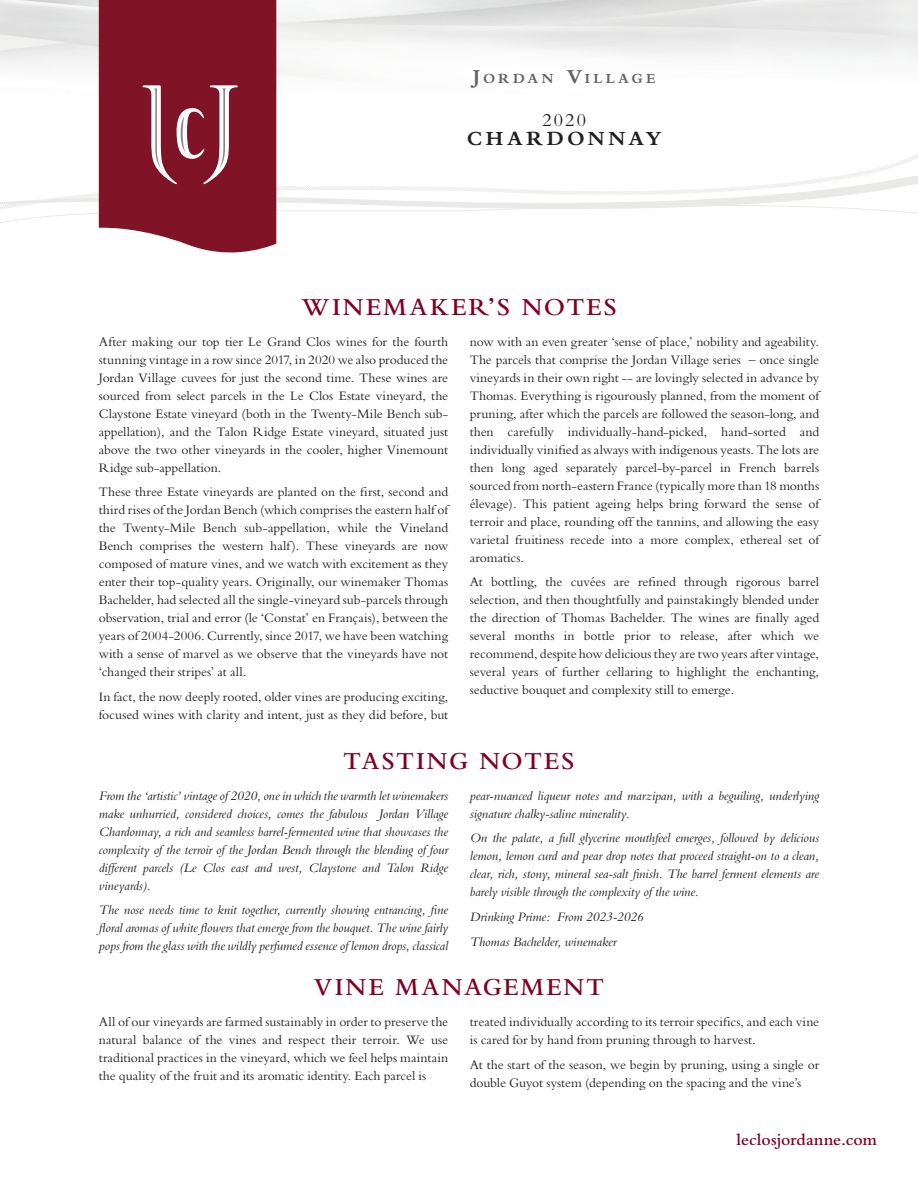
<style>
.page{position:relative;width:918px;height:1188px;background:#fff}
.page>*{position:absolute;margin:0;border:0;box-sizing:border-box;transform-origin:0 0}
.t1{font:600 25.5px "Bembo";letter-spacing:.085em;color:#820123}
.t2{font:700 21px "Bembo";letter-spacing:.155em;color:#231f20}
.t3{font:18.9px "Bembo";color:#231f20}
.t4{font:600 17.25px "Bembo";color:#820123}
.t5{font:700 14.55px "Bembo";letter-spacing:.245em;color:#636366}
.t6{font:13.5px/18px "Bembo";letter-spacing:-.005em;color:#231f20;text-align:justify}
.t7{font:italic 13.5px/18px "Bembo";letter-spacing:-.005em;color:#231f20;text-align:justify}
.s1{font-size:20.7px}
</style>
<div class="page">
<svg style="left:99px;top:0;width:177px;height:252px;fill:#811326"></svg>
<svg style="left:0;top:85px;width:918px;height:142px"></svg>
<p class="t5" style="left:473px;top:70px;width:184px"><span class="s1">J</span>ORDAN <span class="s1">V</span>ILLAGE</p>
<h3 class="t3" style="left:542px;top:109px;width:45px">2020</h3>
<h2 class="t2" style="left:467px;top:127px;width:196px">CHARDONNAY</h2>
<h1 class="t1" style="left:301px;top:293px;width:317px">WINEMAKER’S NOTES</h1>
<p class="t6" style="left:99px;top:332px;width:351px">After making our top tier Le Grand Clos wines for the fourth stunning vintage in a row since 2017, in 2020 we also produced the Jordan Village cuvees for just the second time. These wines are sourced from select parcels in the Le Clos Estate vineyard, the Claystone Estate vineyard (both in the Twenty-Mile Bench sub&shy;appellation), and the Talon Ridge Estate vineyard, situated just above the two other vineyards in the cooler, higher Vinemount Ridge sub-appellation.</p>
<p class="t6" style="left:99px;top:483px;width:351px">These three Estate vineyards are planted on the first, second and third rises of the Jordan Bench (which comprises the eastern half of the Twenty-Mile Bench sub-appellation, while the Vineland Bench comprises the western half). These vineyards are now composed of mature vines, and we watch with excitement as they enter their top-quality years. Originally, our winemaker Thomas Bachelder, had selected all the single-vineyard sub-parcels through observation, trial and error (le ‘Constat’ en Français), between the years of 2004-2006. Currently, since 2017, we have been watching with a sense of marvel as we observe that the vineyards have not ‘changed their stripes’ at all.</p>
<p class="t6" style="left:99px;top:688px;width:351px">In fact, the now deeply rooted, older vines are producing exciting, focused wines with clarity and intent, just as they did before, but</p>
<p class="t6" style="left:470px;top:332px;width:351px">now with an even greater ‘sense of place,’ nobility and ageability.<br>The parcels that comprise the Jordan Village series – once single vineyards in their own right -- are lovingly selected in advance by Thomas. Everything is rigourously planned, from the moment of pruning, after which the parcels are followed the season-long, and then carefully individually-hand-picked, hand-sorted and individually vinified as always with indigenous yeasts. The lots are then long aged separately parcel-by-parcel in French barrels sourced from north-eastern France (typically more than 18 months élevage). This patient ageing helps bring forward the sense of terroir and place, rounding off the tannins, and allowing the easy varietal fruitiness recede into a more complex, ethereal set of aromatics.</p>
<p class="t6" style="left:470px;top:573px;width:351px">At bottling, the cuvées are refined through rigorous barrel selection, and then thoughtfully and painstakingly blended under the direction of Thomas Bachelder. The wines are finally aged several months in bottle prior to release, after which we recommend, despite how delicious they are two years after vintage, several years of further cellaring to highlight the enchanting, seductive bouquet and complexity still to emerge.</p>
<h1 class="t1" style="left:344px;top:747px;width:232px">TASTING NOTES</h1>
<p class="t7" style="left:99px;top:786px;width:351px">From the ‘artistic’ vintage of 2020, one in which the warmth let winemakers make unhurried, considered choices, comes the fabulous Jordan Village Chardonnay, a rich and seamless barrel-fermented wine that showcases the complexity of the terroir of the Jordan Bench through the blending of four different parcels (Le Clos east and west, Claystone and Talon Ridge vineyards).</p>
<p class="t7" style="left:99px;top:901px;width:351px">The nose needs time to knit together, currently showing entrancing, fine floral aromas of white flowers that emerge from the bouquet. The wine fairly pops from the glass with the wildly perfumed essence of lemon drops, classical</p>
<p class="t7" style="left:470px;top:786px;width:351px">pear-nuanced liqueur notes and marzipan, with a beguiling, underlying signature chalky-saline minerality.</p>
<p class="t7" style="left:470px;top:829px;width:351px">On the palate, a full glycerine mouthfeel emerges, followed by delicious lemon, lemon curd and pear drop notes that proceed straight-on to a clean, clear, rich, stony, mineral sea-salt finish. The barrel ferment elements are barely visible through the complexity of the wine.</p>
<p class="t7" style="left:470px;top:904px;width:175px;line-height:24.8px">Drinking Prime: From 2023-2026<br>Thomas Bachelder, winemaker</p>
<h1 class="t1" style="left:314px;top:973px;width:292px">VINE MANAGEMENT</h1>
<p class="t6" style="left:99px;top:1012px;width:351px">All of our vineyards are farmed sustainably in order to preserve the natural balance of the vines and respect their terroir. We use traditional practices in the vineyard, which we feel helps maintain the quality of the fruit and its aromatic identity. Each parcel is</p>
<p class="t6" style="left:470px;top:1012px;width:351px">treated individually according to its terroir specifics, and each vine is cared for by hand from pruning through to harvest.</p>
<p class="t6" style="left:470px;top:1055px;width:351px">At the start of the season, we begin by pruning, using a single or double Guyot system (depending on the spacing and the vine’s</p>
<p class="t4" style="left:737px;top:1130px;width:142px">leclosjordanne.com</p>
</div>
